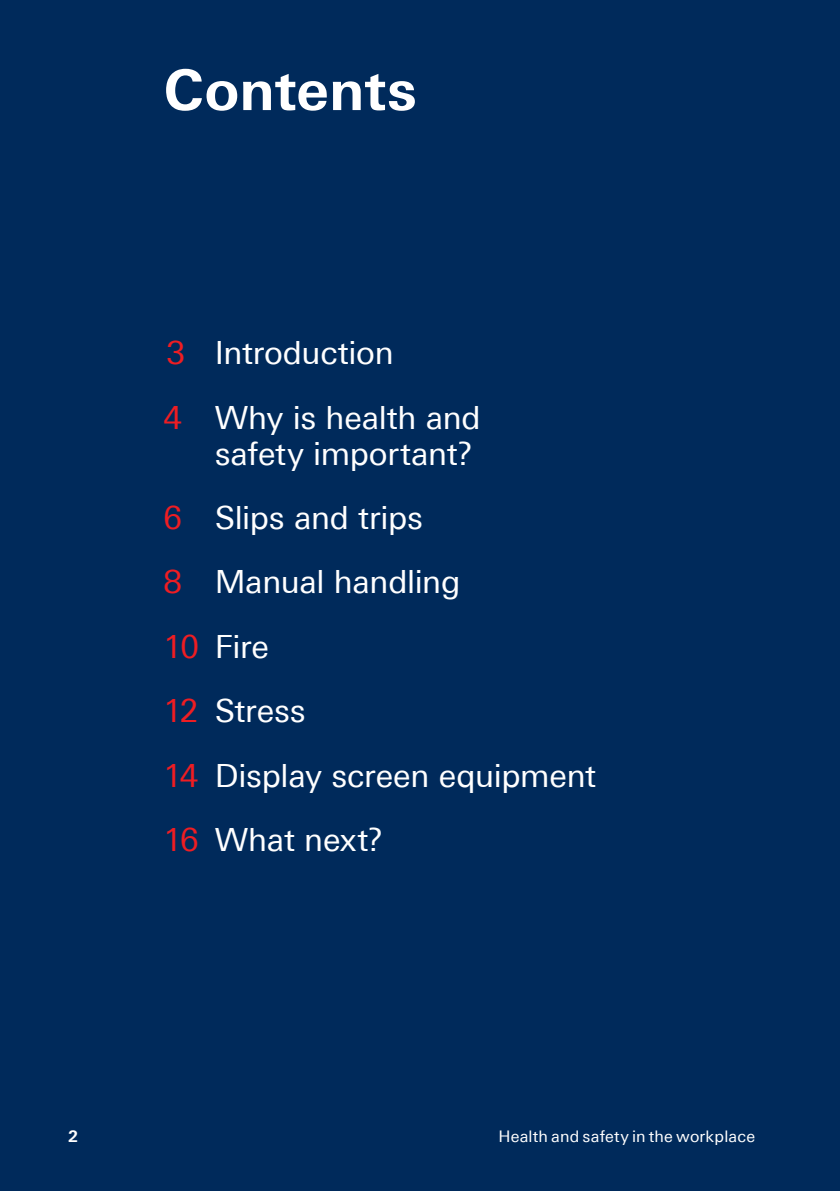
<style>
.page{position:relative;width:840px;height:1191px;background:#fff}
.page>*{position:absolute;margin:0;border:0;box-sizing:border-box;transform-origin:0 0}
._01_1_A4_Main_Headin{font:700 56px "Univers Next Pro";color:#fff}
._03_1_Contents{font:32px/36px "Univers Next Pro";letter-spacing:-.01em;color:#fff;text-align:right}
._00_1_Cover_heading{font:16px "Univers Next Pro";letter-spacing:.01em;color:#fff}
._02_8__Intro_copy_re{font:700 16px "Univers Next Pro";color:#fff}
.s1{color:#ee1d23}
</style>
<div class="page">
<div style="left:0;top:0;width:839px;height:1191px;background:#002a5b"></div>
<p class="_01_1_A4_Main_Headin" style="left:163px;top:57px;width:255px">Contents</p>
<p class="_03_1_Contents" style="left:166px;top:335px;width:228px"><span class="s1">3</span> Introduction</p>
<p class="_03_1_Contents" style="left:163px;top:399px;width:318px"><span class="s1">4</span> Why is health and safety important?</p>
<p class="_03_1_Contents" style="left:163px;top:500px;width:261px"><span class="s1">6</span> Slips and trips</p>
<p class="_03_1_Contents" style="left:163px;top:564px;width:298px"><span class="s1">8</span> Manual handling</p>
<p class="_03_1_Contents" style="left:163px;top:628px;width:107px"><span class="s1">10</span> Fire</p>
<p class="_03_1_Contents" style="left:163px;top:693px;width:144px"><span class="s1">12</span> Stress</p>
<p class="_03_1_Contents" style="left:163px;top:757px;width:434px"><span class="s1">14</span> Display screen equipment</p>
<p class="_03_1_Contents" style="left:163px;top:821px;width:221px"><span class="s1">16</span> What next?</p>
<p class="_02_8__Intro_copy_re" style="left:68px;top:1126px;width:12px">2</p>
<p class="_00_1_Cover_heading" style="left:498px;top:1126px;width:258px">Health and safety in the workplace</p>
</div>
